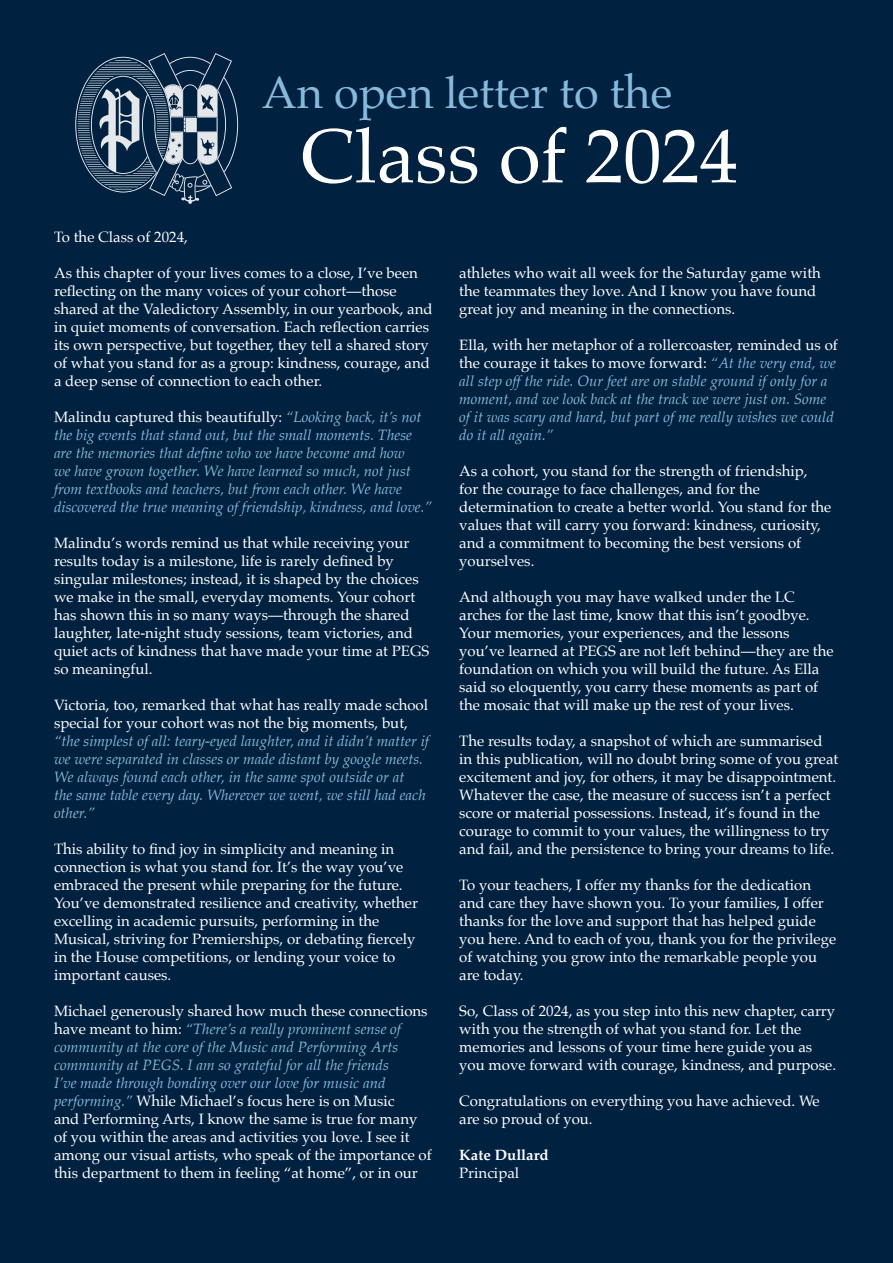
<style>
.page{position:relative;width:893px;height:1263px;background:#002140}
.page>*{position:absolute;margin:0;border:0;box-sizing:border-box;transform-origin:0 0}
.t1{font:76.5px "Palatino";color:#fff}
.t2{font:45px "Palatino";color:#87b9da}
.t3{font:15px/18px "Palatino";color:#fff}
.t4{font:italic 15px/18px "Palatino";color:#87b9da}
.t5{font:700 15px "Palatino";color:#fff}
.s1{font-style:normal;color:#fff}
.s2{font-style:italic;color:#87b9da}
</style>
<div class="page">
<svg style="left:75px;top:53px;width:163px;height:151px"></svg>
<h2 class="t2" style="left:262px;top:55px;width:412px">An open letter to the</h2>
<h1 class="t1" style="left:300px;top:93px;width:439px">Class of 2024</h1>
<p class="t3" style="left:54px;top:228px;width:135px">To the Class of 2024,</p>
<p class="t3" style="left:54px;top:264px;width:380px">As this chapter of your lives comes to a close, I’ve been reflecting on the many voices of your cohort—those shared at the Valedictory Assembly, in our yearbook, and in quiet moments of conversation. Each reflection carries its own perspective, but together, they tell a shared story of what you stand for as a group: kindness, courage, and a deep sense of connection to each other.</p>
<p class="t4" style="left:54px;top:408px;width:379px"><span class="s1">Malindu captured this beautifully:</span> “Looking back, it’s not the big events that stand out, but the small moments. These are the memories that define who we have become and how<br>we have grown together. We have learned so much, not just from textbooks and teachers, but from each other. We have discovered the true meaning of friendship, kindness, and love.”</p>
<p class="t3" style="left:54px;top:534px;width:377px">Malindu’s words remind us that while receiving your results today is a milestone, life is rarely defined by singular milestones; instead, it is shaped by the choices we make in the small, everyday moments. Your cohort has shown this in so many ways—through the shared laughter, late-night study sessions, team victories, and quiet acts of kindness that have made your time at PEGS so meaningful.</p>
<p class="t3" style="left:54px;top:696px;width:376px">Victoria, too, remarked that what has really made school special for your cohort was not the big moments, but,</p>
<p class="t4" style="left:54px;top:732px;width:377px">“the simplest of all: teary-eyed laughter, and it didn’t matter if we were separated in classes or made distant by google meets.<br>We always found each other, in the same spot outside or at<br>the same table every day. Wherever we went, we still had each other.”</p>
<p class="t3" style="left:54px;top:840px;width:365px">This ability to find joy in simplicity and meaning in connection is what you stand for. It’s the way you’ve embraced the present while preparing for the future.<br>You’ve demonstrated resilience and creativity, whether excelling in academic pursuits, performing in the Musical, striving for Premierships, or debating fiercely in the House competitions, or lending your voice to important causes.</p>
<p class="t3" style="left:54px;top:1002px;width:379px">Michael generously shared how much these connections have meant to him: <span class="s2">“There’s a really prominent sense of community at the core of the Music and Performing Arts community at PEGS. I am so grateful for all the friends<br>I’ve made through bonding over our love for music and performing.”</span> While Michael’s focus here is on Music<br>and Performing Arts, I know the same is true for many of you within the areas and activities you love. I see it among our visual artists, who speak of the importance of this department to them in feeling “at home”, or in our</p>
<p class="t3" style="left:459px;top:264px;width:363px">athletes who wait all week for the Saturday game with the teammates they love. And I know you have found great joy and meaning in the connections.</p>
<p class="t4" style="left:459px;top:336px;width:380px"><span class="s1">Ella, with her metaphor of a rollercoaster, reminded us of the courage it takes to move forward:</span> “At the very end, we all step off the ride. Our feet are on stable ground if only for a moment, and we look back at the track we were just on. Some of it was scary and hard, but part of me really wishes we could do it all again.”</p>
<p class="t3" style="left:459px;top:462px;width:374px">As a cohort, you stand for the strength of friendship,<br>for the courage to face challenges, and for the determination to create a better world. You stand for the values that will carry you forward: kindness, curiosity, and a commitment to becoming the best versions of yourselves.</p>
<p class="t3" style="left:459px;top:588px;width:376px">And although you may have walked under the LC arches for the last time, know that this isn’t goodbye.<br>Your memories, your experiences, and the lessons you’ve learned at PEGS are not left behind—they are the foundation on which you will build the future. As Ella said so eloquently, you carry these moments as part of the mosaic that will make up the rest of your lives.</p>
<p class="t3" style="left:459px;top:732px;width:381px">The results today, a snapshot of which are summarised in this publication, will no doubt bring some of you great excitement and joy, for others, it may be disappointment.<br>Whatever the case, the measure of success isn’t a perfect score or material possessions. Instead, it’s found in the courage to commit to your values, the willingness to try and fail, and the persistence to bring your dreams to life.</p>
<p class="t3" style="left:459px;top:876px;width:378px">To your teachers, I offer my thanks for the dedication and care they have shown you. To your families, I offer thanks for the love and support that has helped guide you here. And to each of you, thank you for the privilege of watching you grow into the remarkable people you are today.</p>
<p class="t3" style="left:459px;top:1002px;width:378px">So, Class of 2024, as you step into this new chapter, carry with you the strength of what you stand for. Let the memories and lessons of your time here guide you as you move forward with courage, kindness, and purpose.</p>
<p class="t3" style="left:459px;top:1092px;width:362px">Congratulations on everything you have achieved. We are so proud of you.</p>
<p class="t5" style="left:459px;top:1142px;width:91px">Kate Dullard</p>
<p class="t3" style="left:459px;top:1164px;width:61px">Principal</p>
</div>
